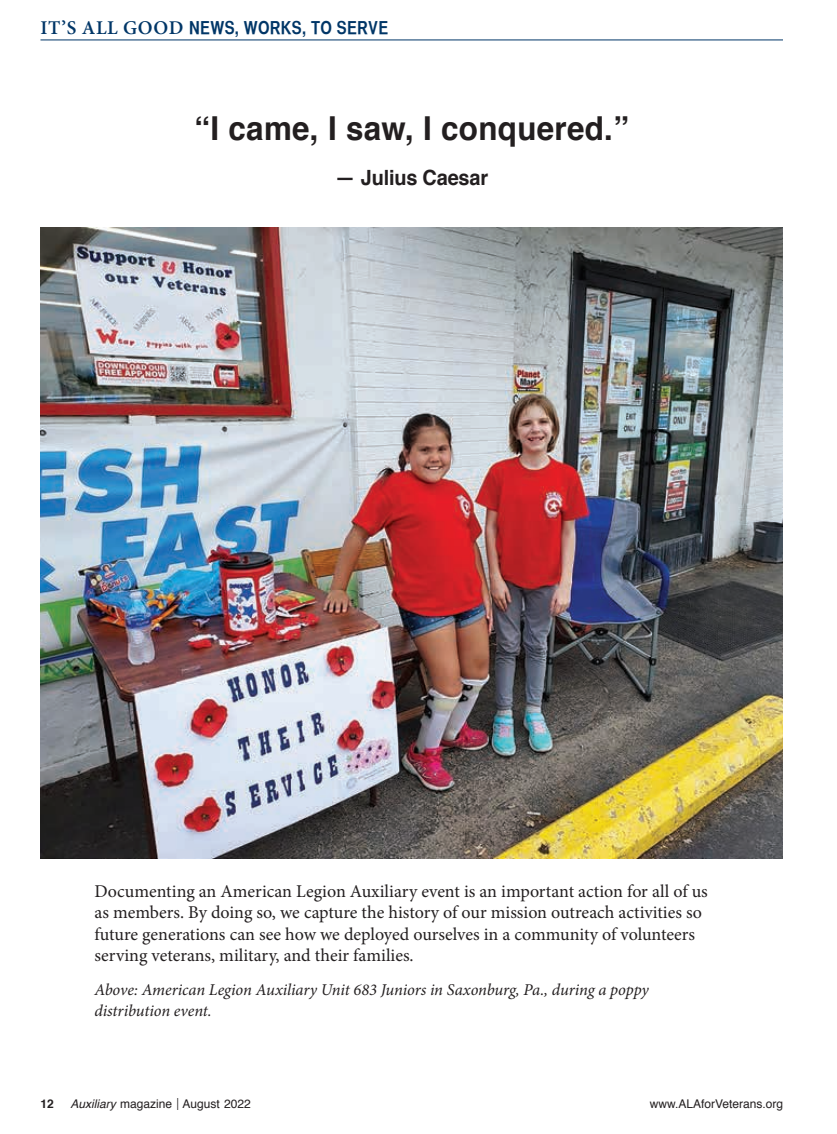
<style>
.page{position:relative;width:837px;height:1134px;background:#fff}
.page>*{position:absolute;margin:0;border:0;box-sizing:border-box;transform-origin:0 0}
.t1{font:700 33px "Helvetica";letter-spacing:.01em;color:#231f20;scale:.95 1}
.t2{font:700 21px "Helvetica";letter-spacing:-.01em;color:#231f20;scale:.95 1}
.t3{font:18px/21.6px "Minion Pro";color:#231f20}
.t4{font:18px "Helvetica CY Bold";letter-spacing:.02em;color:#003667}
.t5{font:italic 16.5px/21.6px "Minion Pro";letter-spacing:-.01em;color:#231f20}
.t6{font:12px "Helvetica";color:#231f20}
.t7{font:700 12px "Helvetica";color:#231f20}
.s1{font-family:"Minion Pro";font-weight:600;font-size:19.5px}
.s2{font-style:italic}
.s3{font-weight:300}
</style>
<div class="page">
<hr style="left:40px;top:39px;width:743px;height:1px;background:#003667">
<img style="left:40px;top:227px;width:743px;height:631px">
<p class="t4" style="left:41px;top:17px;width:349px"><span class="s1">IT’S ALL GOOD</span> NEWS, WORKS, TO SERVE</p>
<h1 class="t1" style="left:195px;top:101px;width:459px">“I came, I saw, I conquered.”</h1>
<p class="t2" style="left:335px;top:161px;width:162px">— Julius Caesar</p>
<p class="t3" style="left:95px;top:880px;width:615px">Documenting an American Legion Auxiliary event is an important action for all of us as members. By doing so, we capture the history of our mission outreach activities so future generations can see how we deployed ourselves in a community of volunteers serving veterans, military, and their families.</p>
<p class="t5" style="left:94px;top:979px;width:556px">Above: American Legion Auxiliary Unit 683 Juniors in Saxonburg, Pa., during a poppy distribution event.</p>
<p class="t7" style="left:40px;top:1094px;width:15px">12</p>
<p class="t6" style="left:71px;top:1095px;width:182px"><span class="s2">Auxiliary</span> magazine <span class="s3">|</span> August 2022</p>
<p class="t6" style="left:650px;top:1095px;width:135px">www.ALAforVeterans.org</p>
</div>
